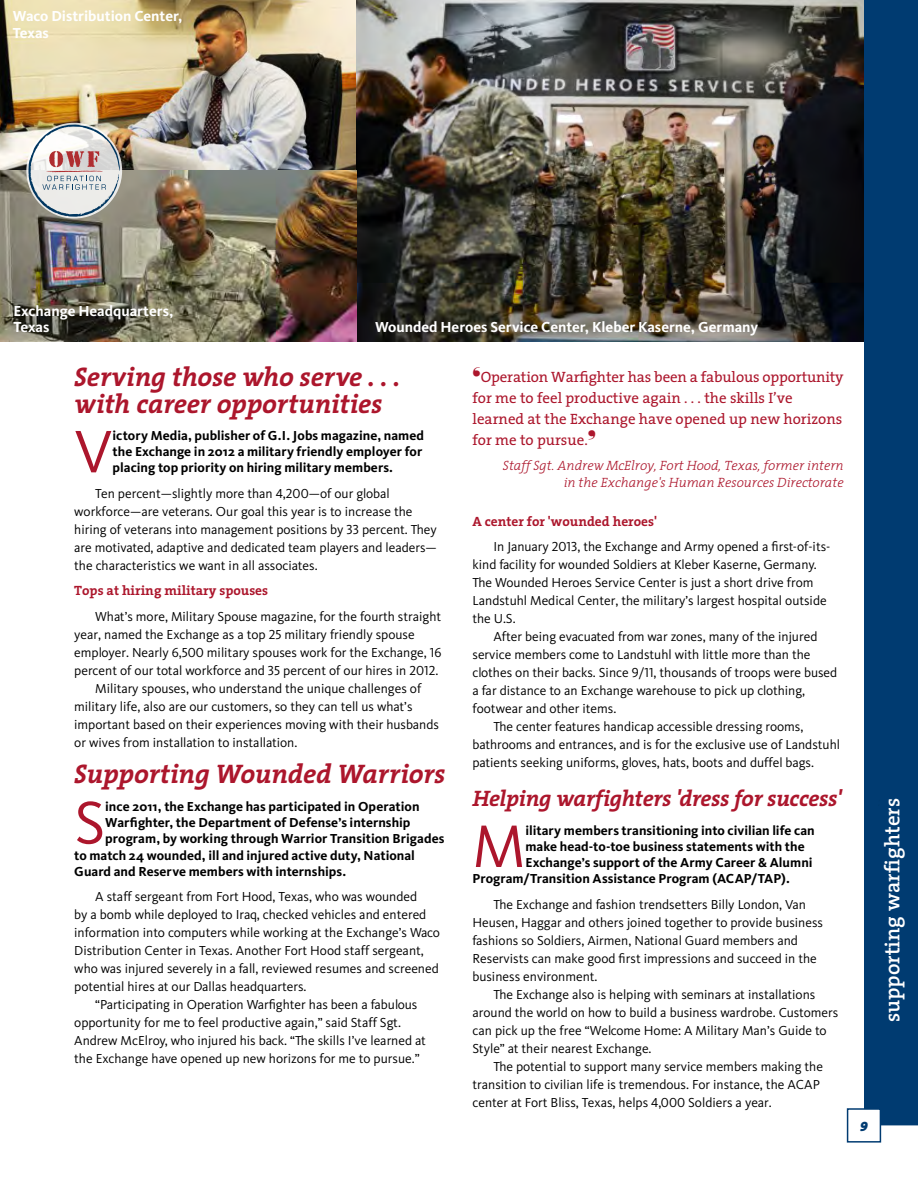
<style>
.page{position:relative;width:918px;height:1188px;background:#fff}
.page>*{position:absolute;margin:0;border:0;box-sizing:border-box;transform-origin:0 0}
.t1{font:62.1px "Kievit";color:#ac162c}
.t2{font:italic 700 27px/27px "The Serif";letter-spacing:-.01em;color:#ac162c}
.t3{font:italic 700 22.5px "The Serif";letter-spacing:-.02em;color:#ac162c}
.t4{font:600 21px "The Serif";color:#fff}
.t5{font:15px/21px "The Serif";color:#ac162c}
.t6{font:700 15px/16.5px "Kievit Pro";color:#fff}
.t7{font:13.5px/18px "Kievit";color:#000}
.t8{font:700 13.5px/16.2px "Kievit";color:#000}
.t9{font:italic 300 13.5px/16.5px "The Serif";color:#ac162c;text-align:right}
.t10{font:700 13.5px "The Serif";color:#ac162c}
.t11{font:italic 13.5px "The Serif Black Expert";color:#003b71}
.s1{font-family:"Kievit Regular SC"}
</style>
<div class="page">
<img style="left:0;top:0;width:864px;height:341px">
<div style="left:847px;top:1108px;width:34px;height:35px;border:2px solid #003b71"></div>
<div style="left:864px;top:0;width:54px;height:1125px;background:#003b71"></div>
<svg style="left:878px;top:799px;width:2px;height:8px"></svg>
<svg style="left:28px;top:124px;width:92px;height:93px"></svg>
<p class="t6" style="left:13px;top:8px;width:171px">Waco Distribution Center,<br>Texas</p>
<p class="t6" style="left:14px;top:302px;width:161px">Exchange Headquarters,<br>Texas</p>
<p class="t6" style="left:375px;top:319px;width:385px">Wounded Heroes Service Center, Kleber Kaserne, Germany</p>
<h2 class="t2" style="left:74px;top:363px;width:328px">Serving those who serve . . . with career opportunities</h2>
<p class="t5" style="left:472px;top:366px;width:373px">❛Operation Warfighter has been a fabulous opportunity for me to feel productive again . . . the skills I’ve learned at the Exchange have opened up new horizons for me to pursue.❜</p>
<p class="t9" style="left:503px;top:457px;width:342px">Staff Sgt. Andrew McElroy, Fort Hood, Texas, former intern in the Exchange's Human Resources Directorate</p>
<h1 class="t1" style="left:74px;top:414px;width:40px">V</h1>
<p class="t8" style="left:113px;top:427px;width:313px">ictory Media, publisher of G.I. Jobs magazine, named the Exchange in 2012 a military friendly employer for placing top priority on hiring military members.</p>
<p class="t7" style="left:74px;top:484px;width:364px;text-indent:21px">Ten percent—slightly more than <span class="s1">4,200</span>—of our global workforce—are veterans. Our goal this year is to increase the hiring of veterans into management positions by <span class="s1">33</span> percent. They are motivated, adaptive and dedicated team players and leaders— the characteristics we want in all associates.</p>
<p class="t10" style="left:74px;top:579px;width:195px">Tops at hiring military spouses</p>
<p class="t7" style="left:95px;top:607px;width:347px">What’s more, Military Spouse magazine, for the fourth straight</p>
<p class="t7" style="left:74px;top:625px;width:342px">year, named the Exchange as a top <span class="s1">25</span> military friendly spouse</p>
<p class="t7" style="left:74px;top:643px;width:369px">employer. Nearly <span class="s1">6,500</span> military spouses work for the Exchange, <span class="s1">16</span></p>
<p class="t7" style="left:74px;top:661px;width:366px">percent of our total workforce and <span class="s1">35</span> percent of our hires in <span class="s1">2012</span>.</p>
<p class="t7" style="left:95px;top:679px;width:328px">Military spouses, who understand the unique challenges of</p>
<p class="t7" style="left:74px;top:697px;width:340px">military life, also are our customers, so they can tell us what’s</p>
<p class="t7" style="left:74px;top:715px;width:366px">important based on their experiences moving with their husbands</p>
<p class="t7" style="left:74px;top:733px;width:225px">or wives from installation to installation.</p>
<h2 class="t2" style="left:74px;top:760px;width:373px">Supporting Wounded Warriors</h2>
<h1 class="t1" style="left:74px;top:785px;width:33px">S</h1>
<p class="t8" style="left:105px;top:798px;width:316px">ince 2011, the Exchange has participated in Operation</p>
<p class="t10" style="left:473px;top:510px;width:186px">A center for 'wounded heroes'</p>
<p class="t7" style="left:473px;top:538px;width:359px;text-indent:21px">In January <span class="s1">2013</span>, the Exchange and Army opened a first-of-its&shy;kind facility for wounded Soldiers at Kleber Kaserne, Germany.<br>The Wounded Heroes Service Center is just a short drive from Landstuhl Medical Center, the military’s largest hospital outside the U.S.</p>
<p class="t7" style="left:494px;top:628px;width:325px">After being evacuated from war zones, many of the injured</p>
<p class="t7" style="left:473px;top:646px;width:339px">service members come to Landstuhl with little more than the</p>
<p class="t7" style="left:473px;top:664px;width:366px">clothes on their backs. Since <span class="s1">9/11</span>, thousands of troops were bused</p>
<p class="t7" style="left:473px;top:682px;width:334px">a far distance to an Exchange warehouse to pick up clothing,</p>
<p class="t7" style="left:473px;top:700px;width:145px">footwear and other items.</p>
<p class="t7" style="left:494px;top:718px;width:311px">The center features handicap accessible dressing rooms,</p>
<p class="t7" style="left:473px;top:736px;width:369px">bathrooms and entrances, and is for the exclusive use of Landstuhl</p>
<p class="t7" style="left:473px;top:754px;width:343px">patients seeking uniforms, gloves, hats, boots and duffel bags.</p>
<h3 class="t3" style="left:472px;top:780px;width:371px">Helping warfighters 'dress for success'</h3>
<h1 class="t1" style="left:472px;top:808px;width:54px">M</h1>
<p class="t8" style="left:525px;top:822px;width:291px">ilitary members transitioning into civilian life can</p>
<p class="t8" style="left:105px;top:814px;width:307px">Warfighter, the Department of Defense’s internship</p>
<p class="t8" style="left:105px;top:831px;width:341px">program, by working through Warrior Transition Brigades</p>
<p class="t8" style="left:74px;top:847px;width:342px">to match 24 wounded, ill and injured active duty, National</p>
<p class="t8" style="left:74px;top:863px;width:273px">Guard and Reserve members with internships.</p>
<p class="t7" style="left:95px;top:888px;width:323px">A staff sergeant from Fort Hood, Texas, who was wounded</p>
<p class="t7" style="left:74px;top:906px;width:354px">by a bomb while deployed to Iraq, checked vehicles and entered</p>
<p class="t7" style="left:74px;top:924px;width:367px">information into computers while working at the Exchange’s Waco</p>
<p class="t7" style="left:74px;top:942px;width:351px">Distribution Center in Texas. Another Fort Hood staff sergeant,</p>
<p class="t7" style="left:74px;top:960px;width:366px">who was injured severely in a fall, reviewed resumes and screened</p>
<p class="t7" style="left:74px;top:978px;width:234px">potential hires at our Dallas headquarters.</p>
<p class="t7" style="left:95px;top:996px;width:324px">“Participating in Operation Warfighter has been a fabulous</p>
<p class="t7" style="left:74px;top:1014px;width:328px">opportunity for me to feel productive again,” said Staff Sgt.</p>
<p class="t7" style="left:74px;top:1032px;width:353px">Andrew McElroy, who injured his back. “The skills I’ve learned at</p>
<p class="t7" style="left:74px;top:1050px;width:347px">the Exchange have opened up new horizons for me to pursue.”</p>
<p class="t8" style="left:525px;top:838px;width:281px">make head-to-toe business statements with the</p>
<p class="t8" style="left:525px;top:854px;width:289px">Exchange’s support of the Army Career &amp; Alumni</p>
<p class="t8" style="left:473px;top:870px;width:319px">Program/Transition Assistance Program (ACAP/TAP).</p>
<p class="t7" style="left:473px;top:895px;width:352px;text-indent:21px">The Exchange and fashion trendsetters Billy London, Van Heusen, Haggar and others joined together to provide business fashions so Soldiers, Airmen, National Guard members and Reservists can make good first impressions and succeed in the business environment.</p>
<p class="t7" style="left:473px;top:985px;width:367px;text-indent:21px">The Exchange also is helping with seminars at installations around the world on how to build a business wardrobe. Customers can pick up the free “Welcome Home: A Military Man’s Guide to Style” at their nearest Exchange.</p>
<p class="t7" style="left:473px;top:1057px;width:352px;text-indent:21px">The potential to support many service members making the transition to civilian life is tremendous. For instance, the ACAP center at Fort Bliss, Texas, helps <span class="s1">4,000</span> Soldiers a year.</p>
<h3 class="t4" style="left:875px;top:1022px;width:226px;rotate:-90deg">supporting warfighters</h3>
<p class="t11" style="left:860px;top:1115px;width:9px">9</p>
</div>
